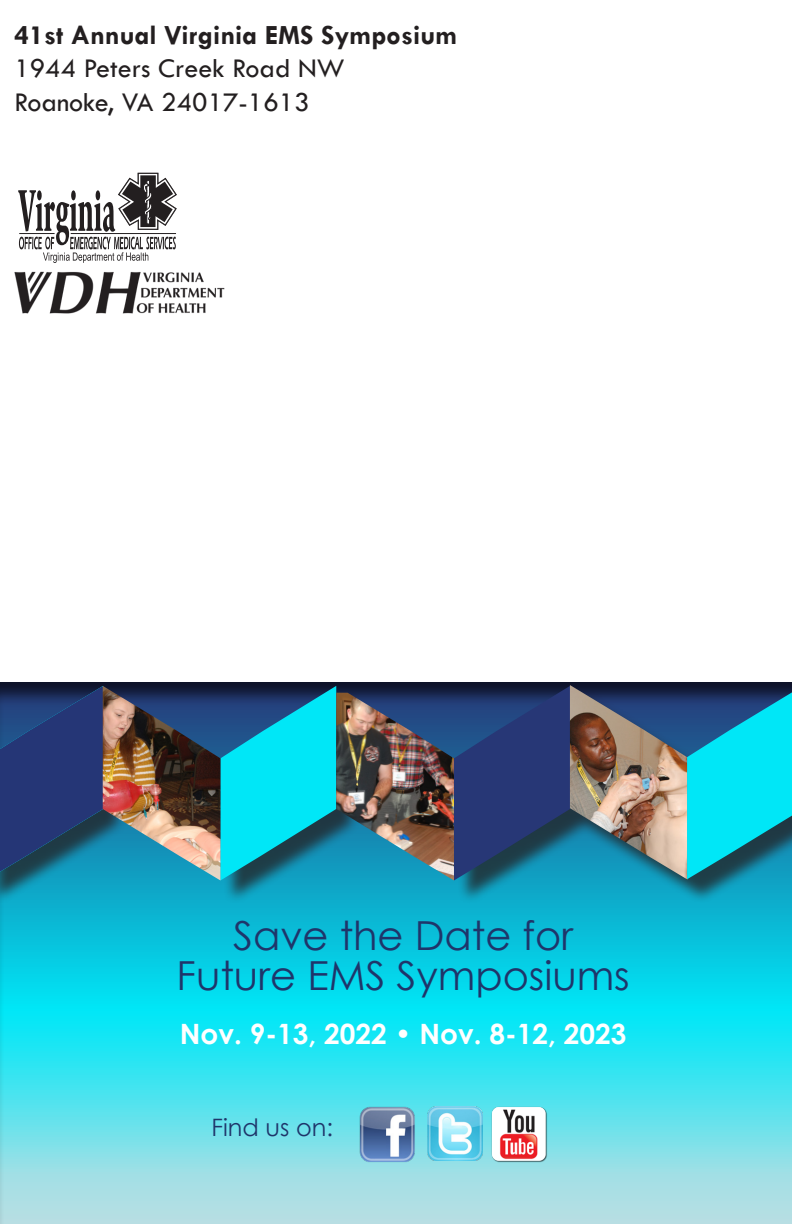
<style>
.page{position:relative;width:792px;height:1224px;background:#fff}
.page>*{position:absolute;margin:0;border:0;box-sizing:border-box;transform-origin:0 0}
.t1{font:40px "Century Gothic";color:#1f356a}
.t2{font:28px "Tw Cen";color:#231f20}
.t3{font:700 28px "Tw Cen";color:#231f20}
.t4{font:700 28px "Century Gothic";color:#fff}
.t5{font:24px "Century Gothic";color:#1f356a}
</style>
<div class="page">
<div style="left:0;top:679px;width:792px;height:545px;background:#231f20;opacity:.75"></div>
<svg style="left:18px;top:173px;width:159px;height:90px"></svg>
<hr style="left:71px;top:233px;width:105px;height:1px;background:#231f20">
<hr style="left:19px;top:233px;width:36px;height:1px;background:#231f20">
<img style="left:14px;top:271px;width:211px;height:43px">
<img style="left:357px;top:1105px;width:58px;height:57px">
<img style="left:428px;top:1106px;width:55px;height:55px">
<img style="left:491px;top:1106px;width:57px;height:56px">
<div style="left:0;top:689px;width:792px;height:215px;background:#231f20;opacity:.75"></div>
<svg style="left:454px;top:686px;width:116px;height:194px"></svg>
<img style="left:570px;top:685px;width:118px;height:195px">
<svg style="left:0;top:686px;width:103px;height:186px"></svg>
<svg style="left:687px;top:692px;width:105px;height:187px"></svg>
<svg style="left:220px;top:686px;width:116px;height:194px"></svg>
<img style="left:103px;top:686px;width:117px;height:194px">
<img style="left:336px;top:693px;width:118px;height:187px">
<p class="t3" style="left:14px;top:18px;width:445px">41st Annual Virginia EMS Symposium</p>
<p class="t2" style="left:14px;top:52px;width:332px">1944 Peters Creek Road NW</p>
<p class="t2" style="left:14px;top:85px;width:297px">Roanoke, VA 24017-1613</p>
<p class="t1" style="left:233px;top:908px;width:342px">Save the Date for</p>
<p class="t1" style="left:177px;top:948px;width:455px">Future EMS Symposiums</p>
<p class="t4" style="left:180px;top:1013px;width:448px">Nov. 9-13, 2022 • Nov. 8-12, 2023</p>
<p class="t5" style="left:211px;top:1110px;width:123px">Find us on:</p>
</div>
